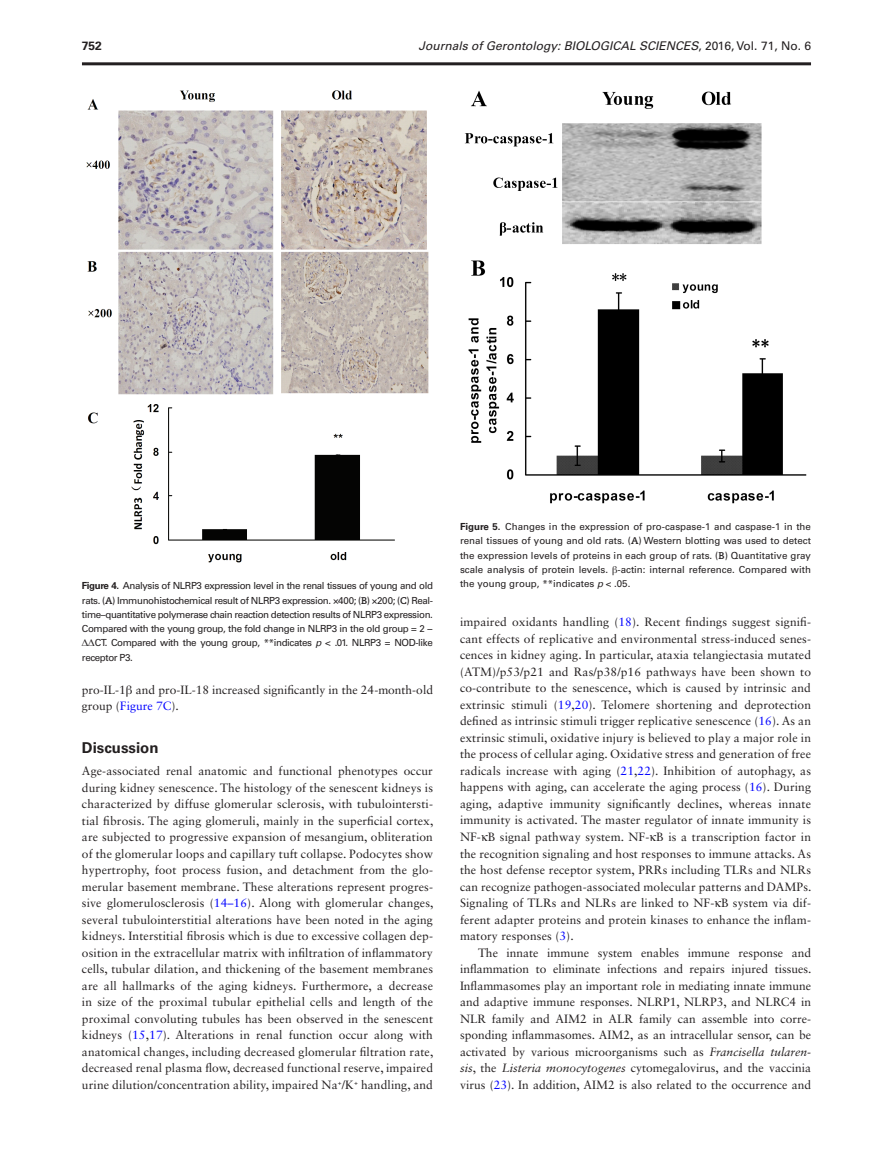
<style>
.page{position:relative;width:893px;height:1174px;background:#fff}
.page>*{position:absolute;margin:0;border:0;box-sizing:border-box;transform-origin:0 0}
.t1{font:700 15px "Univers LT Std";color:#231f20}
.t2{font:12px/16.5px "Sabon LT Std";color:#231f20;text-align:justify}
.t3{font:italic 12px "Univers LT Std";color:#231f20}
.t4{font:700 12px "Univers LT Std";color:#231f20}
.t5{font:9.75px/14.2px "Univers LT Std";letter-spacing:-.01em;color:#231f20;text-align:justify}
.s1{font-style:normal}
.s2{font-weight:700}
.s3{font-family:"Caecilia LT Std";font-weight:700}
.s4{font-family:"Gandhari Unicode"}
.s5{font-style:italic}
.s6{color:#00f}
</style>
<div class="page">
<img style="left:86px;top:90px;width:342px;height:472px">
<img style="left:464px;top:90px;width:342px;height:413px">
<hr style="left:82px;top:62px;width:729px;height:3px;background:#231f20">
<p class="t4" style="left:82px;top:39px;width:22px">752</p>
<p class="t3" style="left:419px;top:39px;width:394px">Journals of Gerontology: BIOLOGICAL SCIENCES<span class="s1">, 2016, Vol. 71, No. 6</span></p>
<p class="t5" style="left:82px;top:579px;width:352px"><span class="s2">Figure 4.</span> Analysis of NLRP3 expression level in the renal tissues of young and old rats. (<span class="s3">A</span>) Immunohistochemical result of NLRP3 expression. ×400; (<span class="s3">B</span>) ×200; (<span class="s3">C</span>) Real&shy;time–quantitative polymerase chain reaction detection results of NLRP3 expression.<br>Compared with the young group, the fold change in NLRP3 in the old group = 2 − <span class="s4">ΔΔ</span>CT. Compared with the young group, **indicates <span class="s5">p</span> &lt; .01. NLRP3 = NOD-like receptor P3.</p>
<p class="t2" style="left:82px;top:681px;width:353px">pro-IL-1<span class="s4">β</span> and pro-IL-18 increased significantly in the 24-month-old group (<span class="s6">Figure 7C</span>).</p>
<p class="t1" style="left:82px;top:738px;width:78px">Discussion</p>
<p class="t2" style="left:82px;top:762px;width:353px">Age-associated renal anatomic and functional phenotypes occur during kidney senescence. The histology of the senescent kidneys is characterized by diffuse glomerular sclerosis, with tubulointersti&shy;tial fibrosis. The aging glomeruli, mainly in the superficial cortex, are subjected to progressive expansion of mesangium, obliteration of the glomerular loops and capillary tuft collapse. Podocytes show hypertrophy, foot process fusion, and detachment from the glo&shy;merular basement membrane. These alterations represent progres&shy;sive glomerulosclerosis (<span class="s6">14–16</span>). Along with glomerular changes, several tubulointerstitial alterations have been noted in the aging kidneys. Interstitial fibrosis which is due to excessive collagen dep&shy;osition in the extracellular matrix with infiltration of inflammatory cells, tubular dilation, and thickening of the basement membranes are all hallmarks of the aging kidneys. Furthermore, a decrease in size of the proximal tubular epithelial cells and length of the proximal convoluting tubules has been observed in the senescent kidneys (<span class="s6">15</span>,<span class="s6">17</span>). Alterations in renal function occur along with anatomical changes, including decreased glomerular filtration rate, decreased renal plasma flow, decreased functional reserve, impaired urine dilution/concentration ability, impaired Na<sup>+</sup>/K<sup>+</sup> handling, and</p>
<p class="t5" style="left:460px;top:519px;width:352px"><span class="s2">Figure 5.</span> Changes in the expression of pro-caspase-1 and caspase-1 in the renal tissues of young and old rats. (<span class="s3">A</span>) Western blotting was used to detect the expression levels of proteins in each group of rats. (<span class="s3">B</span>) Quantitative gray scale analysis of protein levels. <span class="s4">β</span>-actin: internal reference. Compared with the young group, **indicates <span class="s5">p</span> &lt; .05.</p>
<p class="t2" style="left:460px;top:614px;width:353px">impaired oxidants handling (<span class="s6">18</span>). Recent findings suggest signifi&shy;cant effects of replicative and environmental stress-induced senes&shy;cences in kidney aging. In particular, ataxia telangiectasia mutated (ATM)/p53/p21 and Ras/p38/p16 pathways have been shown to co-contribute to the senescence, which is caused by intrinsic and extrinsic stimuli (<span class="s6">19</span>,<span class="s6">20</span>). Telomere shortening and deprotection defined as intrinsic stimuli trigger replicative senescence (<span class="s6">16</span>). As an extrinsic stimuli, oxidative injury is believed to play a major role in the process of cellular aging. Oxidative stress and generation of free radicals increase with aging (<span class="s6">21</span>,<span class="s6">22</span>). Inhibition of autophagy, as happens with aging, can accelerate the aging process (<span class="s6">16</span>). During aging, adaptive immunity significantly declines, whereas innate immunity is activated. The master regulator of innate immunity is NF-<span class="s4">κ</span>B signal pathway system. NF-<span class="s4">κ</span>B is a transcription factor in the recognition signaling and host responses to immune attacks. As the host defense receptor system, PRRs including TLRs and NLRs can recognize pathogen-associated molecular patterns and DAMPs.<br>Signaling of TLRs and NLRs are linked to NF-<span class="s4">κ</span>B system via dif&shy;ferent adapter proteins and protein kinases to enhance the inflam&shy;matory responses (<span class="s6">3</span>).</p>
<p class="t2" style="left:460px;top:944px;width:353px;text-indent:18px">The innate immune system enables immune response and inflammation to eliminate infections and repairs injured tissues.<br>Inflammasomes play an important role in mediating innate immune and adaptive immune responses. NLRP1, NLRP3, and NLRC4 in NLR family and AIM2 in ALR family can assemble into corre&shy;sponding inflammasomes. AIM2, as an intracellular sensor, can be activated by various microorganisms such as <span class="s5">Francisella tularen&shy;sis</span>, the <span class="s5">Listeria monocytogenes</span> cytomegalovirus, and the vaccinia virus (<span class="s6">23</span>). In addition, AIM2 is also related to the occurrence and</p>
</div>
